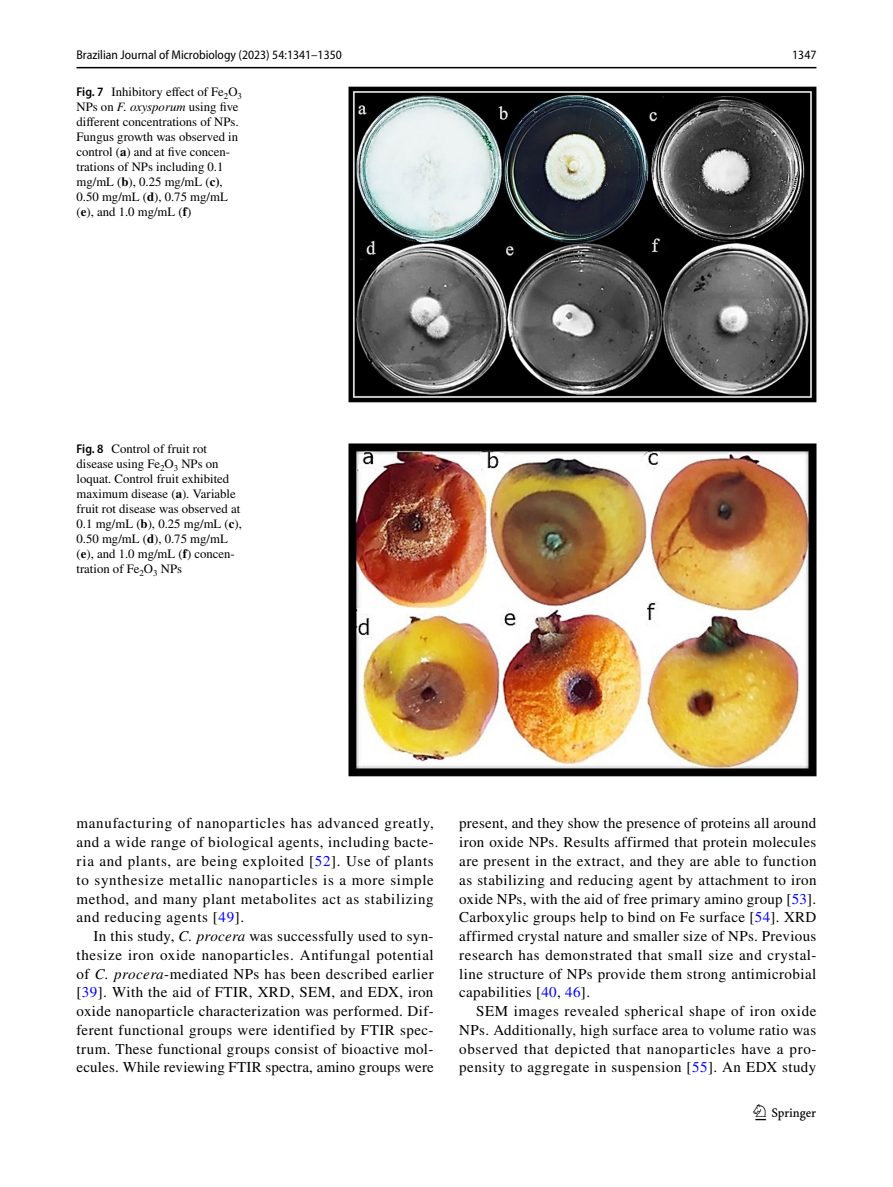
<style>
.page{position:relative;width:893px;height:1187px;background:#fff}
.page>*{position:absolute;margin:0;border:0;box-sizing:border-box;transform-origin:0 0}
.t1{font:22.5px "Springnew Regular 3";color:#000}
.t2{font:15px/18.8px "STIX";letter-spacing:.03em;color:#000;text-align:justify}
.t3{font:12.75px/15px "STIX";color:#000}
.t4{font:semi-condensed 12.75px "Myriad Pro";color:#000}
.s1{font-family:"Myriad Pro";font-weight:600;font-stretch:semi-condensed}
.s2{font-style:italic}
.s3{font-weight:700}
.s4{color:#00f}
</style>
<div class="page">
<hr style="left:77px;top:67px;width:739px;height:1px;background:#000">
<img style="left:349px;top:87px;width:467px;height:316px">
<img style="left:349px;top:443px;width:467px;height:333px">
<p class="t4" style="left:77px;top:48px;width:267px">Brazilian Journal of Microbiology (2023) 54:1341–1350</p>
<p class="t4" style="left:792px;top:48px;width:26px">1347</p>
<p class="t3" style="left:77px;top:85px;width:167px"><span class="s1">Fig. 7</span> Inhibitory effect of Fe<sub>2</sub>O<sub>3<br></sub>NPs on <span class="s2">F. oxysporum</span> using five different concentrations of NPs.<br>Fungus growth was observed in control (<span class="s3">a</span>) and at five concen&shy;trations of NPs including 0.1 mg/mL (<span class="s3">b</span>), 0.25 mg/mL (<span class="s3">c)</span>,<br>0.50 mg/mL (<span class="s3">d</span>), 0.75 mg/mL (<span class="s3">e</span>), and 1.0 mg/mL (<span class="s3">f</span>)</p>
<p class="t3" style="left:77px;top:442px;width:167px"><span class="s1">Fig. 8</span> Control of fruit rot disease using Fe<sub>2</sub>O<sub>3</sub> NPs on loquat. Control fruit exhibited maximum disease (<span class="s3">a</span>). Variable fruit rot disease was observed at<br>0.1 mg/mL (<span class="s3">b</span>), 0.25 mg/mL (<span class="s3">c</span>),<br>0.50 mg/mL (<span class="s3">d</span>), 0.75 mg/mL (<span class="s3">e</span>), and 1.0 mg/mL (<span class="s3">f</span>) concen&shy;tration of Fe<sub>2</sub>O<sub>3</sub> NPs</p>
<p class="t2" style="left:77px;top:815px;width:359px">manufacturing of nanoparticles has advanced greatly, and a wide range of biological agents, including bacte&shy;ria and plants, are being exploited [<span class="s4">52</span>]. Use of plants to synthesize metallic nanoparticles is a more simple method, and many plant metabolites act as stabilizing and reducing agents [<span class="s4">49</span>].</p>
<p class="t2" style="left:77px;top:927px;width:359px;text-indent:17px">In this study, <span class="s2">C. procera</span> was successfully used to syn&shy;thesize iron oxide nanoparticles. Antifungal potential of <span class="s2">C. procera</span>-mediated NPs has been described earlier [<span class="s4">39</span>]. With the aid of FTIR, XRD, SEM, and EDX, iron oxide nanoparticle characterization was performed. Dif&shy;ferent functional groups were identified by FTIR spec&shy;trum. These functional groups consist of bioactive mol&shy;ecules. While reviewing FTIR spectra, amino groups were</p>
<p class="t2" style="left:459px;top:815px;width:359px">present, and they show the presence of proteins all around iron oxide NPs. Results affirmed that protein molecules are present in the extract, and they are able to function as stabilizing and reducing agent by attachment to iron oxide NPs, with the aid of free primary amino group [<span class="s4">53</span>].<br>Carboxylic groups help to bind on Fe surface [<span class="s4">54</span>]. XRD affirmed crystal nature and smaller size of NPs. Previous research has demonstrated that small size and crystal&shy;line structure of NPs provide them strong antimicrobial capabilities [<span class="s4">40</span>, <span class="s4">46</span>].</p>
<p class="t2" style="left:459px;top:1002px;width:359px;text-indent:17px">SEM images revealed spherical shape of iron oxide NPs. Additionally, high surface area to volume ratio was observed that depicted that nanoparticles have a pro&shy;pensity to aggregate in suspension [<span class="s4">55</span>]. An EDX study</p>
<h1 class="t1" style="left:755px;top:1104px;width:62px">1 3</h1>
</div>
